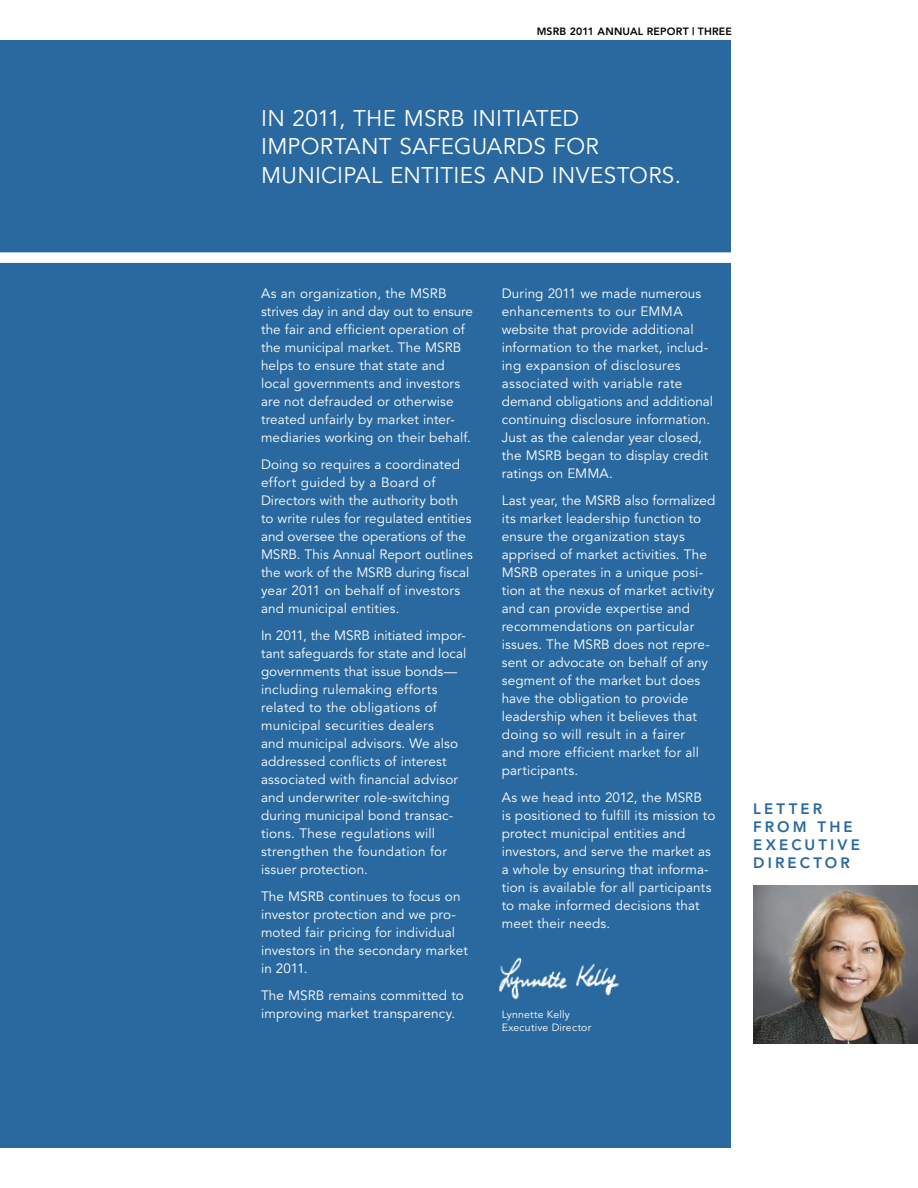
<style>
.page{position:relative;width:918px;height:1188px;background:#fff}
.page>*{position:absolute;margin:0;border:0;box-sizing:border-box;transform-origin:0 0}
.t1{font:22.5px "Avenir";letter-spacing:.01em;color:#fff}
.t2{font:800 15px/18px "Avenir";letter-spacing:.205em;color:#29699f}
.t3{font:13.5px/18px "Avenir";letter-spacing:.01em;color:#fff}
.t4{font:10.5px/13.5px "Avenir";letter-spacing:.02em;color:#fff}
.t5{font:800 10.5px "Avenir";letter-spacing:.02em;color:#000}
</style>
<div class="page">
<hr style="left:0;top:258px;width:2px;height:890px;background:#29699f">
<div style="left:1px;top:40px;width:730px;height:1108px;background:#29699f"></div>
<img style="left:753px;top:886px;width:165px;height:157px">
<div style="left:0;top:252px;width:745px;height:11px;background:#fff"></div>
<img style="left:499px;top:957px;width:120px;height:43px">
<p class="t5" style="left:537px;top:25px;width:197px">MSRB 2011 ANNUAL REPORT | THREE</p>
<h1 class="t1" style="left:261px;top:105px;width:158px">In 2011, the msrb</h1>
<h1 class="t1" style="left:472px;top:105px;width:13px">initiated</h1>
<h1 class="t1" style="left:261px;top:133px;width:11px">-imp</h1>
<h1 class="t1" style="left:301px;top:133px;width:23px">ortant</h1>
<h1 class="t1" style="left:400px;top:133px;width:15px">safe</h1>
<h1 class="t1" style="left:454px;top:133px;width:21px">guards</h1>
<h1 class="t1" style="left:554px;top:133px;width:41px">for</h1>
<h1 class="t1" style="left:261px;top:162px;width:13px">-municipal</h1>
<h1 class="t1" style="left:390px;top:162px;width:13px">entities</h1>
<h1 class="t1" style="left:494px;top:162px;width:18px">and</h1>
<h1 class="t1" style="left:552px;top:162px;width:43px">invest</h1>
<h1 class="t1" style="left:629px;top:162px;width:53px">ors.</h1>
<p class="t3" style="left:261px;top:285px;width:214px">As an organization, the MSRB strives day in and day out to ensure the fair and efficient operation of the municipal market. The MSRB helps to ensure that state and local governments and investors are not defrauded or otherwise treated unfairly by market inter&shy;mediaries working on their behalf.</p>
<p class="t3" style="left:261px;top:456px;width:213px">Doing so requires a coordinated effort guided by a Board of<br>Directors with the authority both to write rules for regulated entities and oversee the operations of the<br>MSRB. This Annual Report outlines the work of the MSRB during fiscal year 2011 on behalf of investors and municipal entities.</p>
<p class="t3" style="left:261px;top:627px;width:207px">In 2011, the MSRB initiated impor&shy;tant safeguards for state and local governments that issue bonds— including rulemaking efforts related to the obligations of municipal securities dealers<br>and municipal advisors. We also addressed conflicts of interest associated with financial advisor and underwriter role-switching during municipal bond transac&shy;tions. These regulations will strengthen the foundation for issuer protection.</p>
<p class="t3" style="left:261px;top:888px;width:208px">The MSRB continues to focus on investor protection and we pro&shy;moted fair pricing for individual investors in the secondary market in 2011.</p>
<p class="t3" style="left:261px;top:987px;width:204px">The MSRB remains committed to improving market transparency.</p>
<p class="t3" style="left:502px;top:285px;width:213px">During 2011 we made numerous enhancements to our EMMA website that provide additional information to the market, includ&shy;ing expansion of disclosures associated with variable rate demand obligations and additional continuing disclosure information.<br>Just as the calendar year closed, the MSRB began to display credit ratings on EMMA.</p>
<p class="t3" style="left:502px;top:492px;width:215px">Last year, the MSRB also formalized its market leadership function to ensure the organization stays apprised of market activities. The<br>MSRB operates in a unique posi&shy;tion at the nexus of market activity and can provide expertise and recommendations on particular issues. The MSRB does not repre&shy;sent or advocate on behalf of any segment of the market but does have the obligation to provide leadership when it believes that doing so will result in a fairer<br>and more efficient market for all participants.</p>
<p class="t3" style="left:502px;top:789px;width:215px">As we head into 2012, the MSRB<br>is positioned to fulfill its mission to protect municipal entities and investors, and serve the market as a whole by ensuring that informa&shy;tion is available for all participants to make informed decisions that meet their needs.</p>
<p class="t4" style="left:502px;top:1008px;width:91px">Lynnette Kelly<br>Executive Director</p>
<p class="t2" style="left:753px;top:799px;width:108px">LETTER<br>FROM THE<br>E XECU TIVE<br>DIRECTOR</p>
</div>
